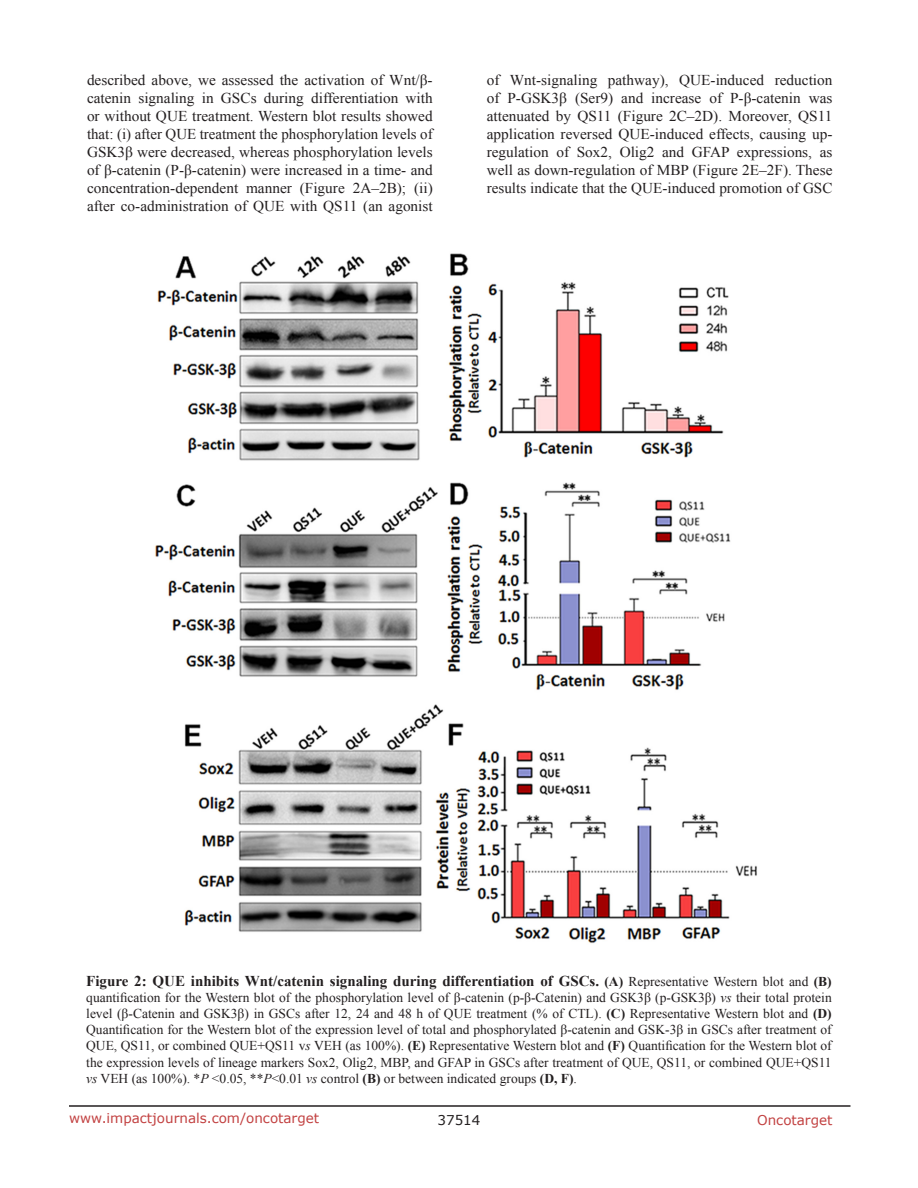
<style>
.page{position:relative;width:918px;height:1188px;background:#fff}
.page>*{position:absolute;margin:0;border:0;box-sizing:border-box;transform-origin:0 0}
.BodyText{font:15px/18px "Times New Roman";color:#231f20;text-align:justify}
.figuretext{font:700 15px "Times New Roman";color:#231f20}
.figuretext-2{font:13.5px/16.2px "Times New Roman";color:#231f20;text-align:justify}
.t1{font:13.5px "Verdana";color:#c24141}
.t2{font:13.5px "Verdana";color:#231f20}
.s1{font-size:13.5px}
.s2{font-weight:400;font-size:13.5px}
.s3{font-style:italic}
.s4{font-weight:700}
</style>
<div class="page">
<hr style="left:69px;top:1105px;width:781px;height:2px;background:#231f20">
<img style="left:155px;top:253px;width:602px;height:690px">
<p class="BodyText" style="left:87px;top:71px;width:347px">described above, we assessed the activation of Wnt/β&shy;catenin signaling in GSCs during differentiation with or without QUE treatment. Western blot results showed that: (i) after QUE treatment the phosphorylation levels of GSK3β were decreased, whereas phosphorylation levels of β-catenin (P-β-catenin) were increased in a time- and concentration-dependent manner (Figure 2A–2B); (ii) after co-administration of QUE with QS11 (an agonist</p>
<p class="BodyText" style="left:487px;top:71px;width:347px">of Wnt-signaling pathway), QUE-induced reduction of P-GSK3β (Ser9) and increase of P-β-catenin was attenuated by QS11 (Figure 2C–2D). Moreover, QS11 application reversed QUE-induced effects, causing up&shy;regulation of Sox2, Olig2 and GFAP expressions, as well as down-regulation of MBP (Figure 2E–2F). These results indicate that the QUE-induced promotion of GSC</p>
<p class="figuretext" style="left:86px;top:970px;width:747px">Figure 2: QUE inhibits Wnt/catenin signaling during differentiation of GSCs. <span class="s1">(A)</span> <span class="s2">Representative Western blot and</span> <span class="s1">(B)</span></p>
<p class="figuretext-2" style="left:86px;top:989px;width:747px">quantification for the Western blot of the phosphorylation level of β-catenin (p-β-Catenin) and GSK3β (p-GSK3β) <span class="s3">vs</span> their total protein level (β-Catenin and GSK3β) in GSCs after 12, 24 and 48 h of QUE treatment (% of CTL). <span class="s4">(C)</span> Representative Western blot and <span class="s4">(D)<br></span>Quantification for the Western blot of the expression level of total and phosphorylated β-catenin and GSK-3β in GSCs after treatment of QUE, QS11, or combined QUE+QS11 v<span class="s3">s</span> VEH (as 100%). <span class="s4">(E)</span> Representative Western blot and <span class="s4">(F)</span> Quantification for the Western blot of the expression levels of lineage markers Sox2, Olig2, MBP, and GFAP in GSCs after treatment of QUE, QS11, or combined QUE+QS11 <span class="s3">vs</span> VEH (as 100%). *<span class="s3">P</span> &lt;0.05, **<span class="s3">P</span>&lt;0.01 <span class="s3">vs</span> control <span class="s4">(B)</span> or between indicated groups <span class="s4">(D, F)</span>.</p>
<p class="t1" style="left:69px;top:1109px;width:252px">www.impactjournals.com/oncotarget</p>
<p class="t2" style="left:438px;top:1111px;width:44px">37514</p>
<p class="t1" style="left:757px;top:1111px;width:77px">Oncotarget</p>
</div>
